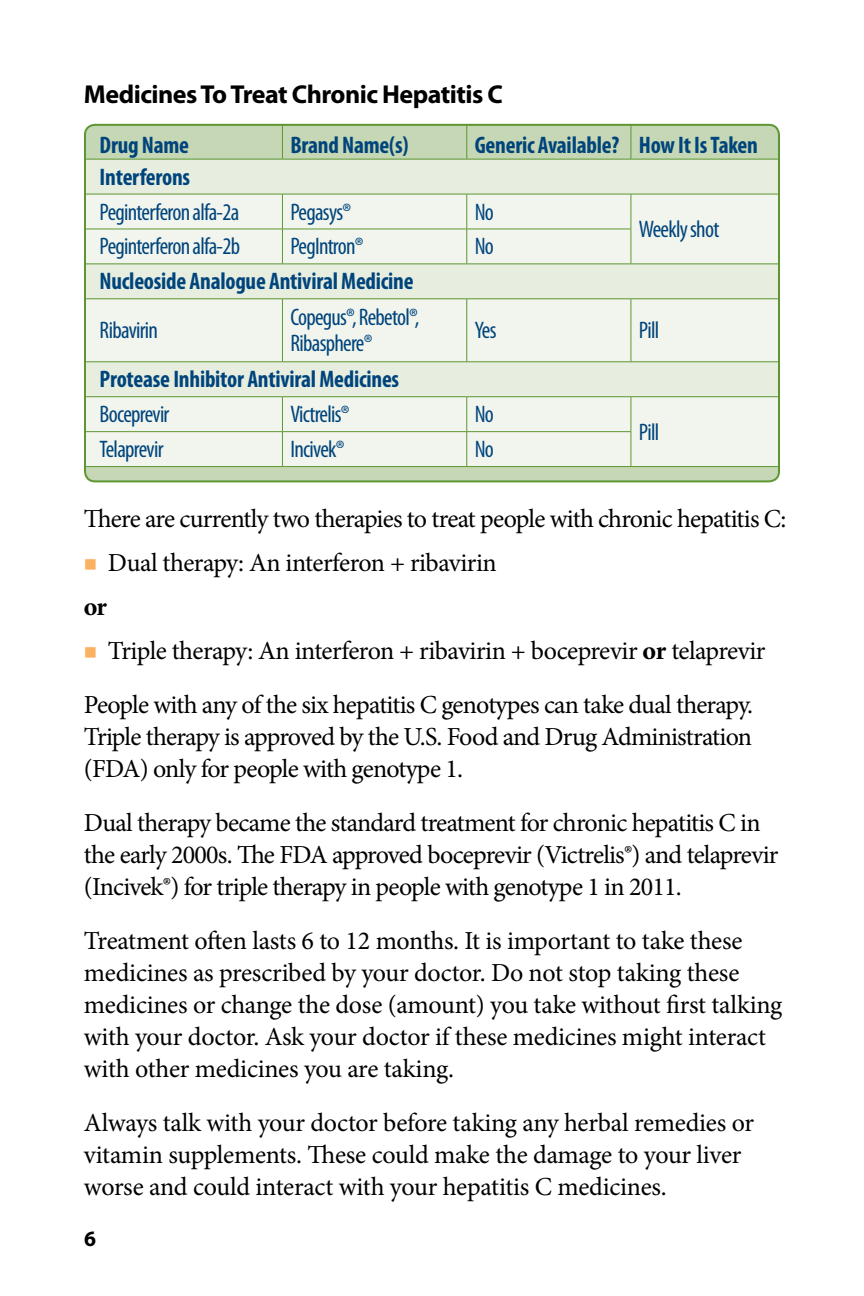
<style>
.page{position:relative;width:864px;height:1296px;background:#fff}
.page>*{position:absolute;margin:0;border:0;box-sizing:border-box;transform-origin:0 0}
.t1{font:26px/32px "Minion Pro";letter-spacing:-.02em;color:#000}
.t2{font:700 26px "Myriad Pro";letter-spacing:-.02em;color:#000}
.t3{font:700 26px "Minion Pro";color:#000}
.t4{font:condensed 24px/26px "Myriad Pro";letter-spacing:-.03em;color:#00447c}
.t5{font:700 condensed 24px "Myriad Pro";letter-spacing:-.01em;color:#00447c}
.t6{font:700 22px "Myriad Pro";color:#000}
.s1{font-weight:700}
</style>
<div class="page">
<div style="left:85px;top:125px;width:694px;height:356px;background:#c5d7b4;border-radius:10px"></div>
<div style="left:87px;top:160px;width:690px;height:34px;background:#e7eee0"></div>
<svg style="left:87px;top:195px;width:690px;height:271px;background:#edf2e8"></svg>
<hr style="left:85px;top:125px;width:1px;height:34px;background:#a5c38a">
<hr style="left:282px;top:125px;width:1px;height:34px;background:#5e9732">
<hr style="left:466px;top:125px;width:1px;height:34px;background:#5e9732">
<hr style="left:631px;top:125px;width:1px;height:34px;background:#5e9732">
<hr style="left:85px;top:159px;width:197px;height:1px;background:#5e9732">
<hr style="left:282px;top:159px;width:185px;height:1px;background:#5e9732">
<hr style="left:467px;top:159px;width:164px;height:1px;background:#5e9732">
<hr style="left:631px;top:159px;width:148px;height:1px;background:#5e9732">
<hr style="left:85px;top:194px;width:197px;height:1px;background:#5e9732">
<hr style="left:282px;top:194px;width:185px;height:1px;background:#5e9732">
<hr style="left:282px;top:194px;width:1px;height:35px;background:#5e9732">
<hr style="left:467px;top:194px;width:164px;height:1px;background:#5e9732">
<hr style="left:466px;top:194px;width:1px;height:35px;background:#5e9732">
<hr style="left:631px;top:194px;width:148px;height:1px;background:#5e9732">
<hr style="left:631px;top:194px;width:1px;height:35px;background:#5e9732">
<hr style="left:85px;top:229px;width:197px;height:1px;background:#5e9732">
<hr style="left:282px;top:229px;width:185px;height:1px;background:#5e9732">
<hr style="left:282px;top:229px;width:1px;height:35px;background:#5e9732">
<hr style="left:467px;top:229px;width:164px;height:1px;background:#5e9732">
<hr style="left:466px;top:229px;width:1px;height:35px;background:#5e9732">
<hr style="left:631px;top:229px;width:1px;height:35px;background:#5e9732">
<hr style="left:282px;top:299px;width:1px;height:63px;background:#5e9732">
<hr style="left:466px;top:299px;width:1px;height:63px;background:#5e9732">
<hr style="left:631px;top:299px;width:1px;height:63px;background:#5e9732">
<hr style="left:282px;top:397px;width:1px;height:34px;background:#5e9732">
<hr style="left:466px;top:397px;width:1px;height:34px;background:#5e9732">
<hr style="left:631px;top:397px;width:1px;height:34px;background:#5e9732">
<hr style="left:282px;top:432px;width:1px;height:34px;background:#5e9732">
<hr style="left:466px;top:432px;width:1px;height:34px;background:#5e9732">
<hr style="left:631px;top:432px;width:1px;height:34px;background:#5e9732">
<hr style="left:85px;top:264px;width:197px;height:1px;background:#5e9732">
<hr style="left:85px;top:298px;width:197px;height:1px;background:#5e9732">
<hr style="left:85px;top:361px;width:197px;height:1px;background:#5e9732">
<hr style="left:85px;top:396px;width:197px;height:1px;background:#5e9732">
<hr style="left:85px;top:431px;width:197px;height:1px;background:#5e9732">
<hr style="left:85px;top:466px;width:197px;height:1px;background:#5e9732">
<hr style="left:282px;top:264px;width:185px;height:1px;background:#5e9732">
<hr style="left:467px;top:264px;width:164px;height:1px;background:#5e9732">
<hr style="left:631px;top:264px;width:148px;height:1px;background:#5e9732">
<hr style="left:282px;top:298px;width:185px;height:1px;background:#5e9732">
<hr style="left:467px;top:298px;width:164px;height:1px;background:#5e9732">
<hr style="left:631px;top:298px;width:148px;height:1px;background:#5e9732">
<hr style="left:282px;top:361px;width:185px;height:1px;background:#5e9732">
<hr style="left:467px;top:361px;width:164px;height:1px;background:#5e9732">
<hr style="left:631px;top:361px;width:148px;height:1px;background:#5e9732">
<hr style="left:282px;top:396px;width:185px;height:1px;background:#5e9732">
<hr style="left:467px;top:396px;width:164px;height:1px;background:#5e9732">
<hr style="left:631px;top:396px;width:148px;height:1px;background:#5e9732">
<hr style="left:282px;top:431px;width:185px;height:1px;background:#5e9732">
<hr style="left:467px;top:431px;width:164px;height:1px;background:#5e9732">
<hr style="left:282px;top:466px;width:185px;height:1px;background:#5e9732">
<hr style="left:467px;top:466px;width:164px;height:1px;background:#5e9732">
<hr style="left:631px;top:466px;width:148px;height:1px;background:#5e9732">
<div style="left:84px;top:124px;width:696px;height:358px;border:2px solid #5e9732;border-radius:10px"></div>
<p class="t2" style="left:84px;top:78px;width:421px">Medicines To Treat Chronic Hepatitis C</p>
<p class="t5" style="left:100px;top:130px;width:91px">Drug Name</p>
<p class="t5" style="left:290px;top:130px;width:120px">Brand Name(s)</p>
<p class="t5" style="left:475px;top:130px;width:285px">Generic Available? How It Is Taken</p>
<p class="t5" style="left:100px;top:162px;width:92px">Interferons</p>
<p class="t4" style="left:100px;top:198px;width:141px">Peginterferon alfa-2a</p>
<p class="t4" style="left:290px;top:198px;width:62px">Pegasys®</p>
<p class="t4" style="left:475px;top:198px;width:21px">No</p>
<p class="t4" style="left:639px;top:216px;width:82px">Weekly shot</p>
<p class="t4" style="left:100px;top:233px;width:142px">Peginterferon alfa-2b</p>
<p class="t4" style="left:290px;top:233px;width:75px">PegIntron®</p>
<p class="t4" style="left:475px;top:233px;width:21px">No</p>
<p class="t5" style="left:100px;top:266px;width:316px">Nucleoside Analogue Antiviral Medicine</p>
<p class="t4" style="left:100px;top:317px;width:60px">Ribavirin</p>
<p class="t4" style="left:290px;top:304px;width:131px">Copegus®, Rebetol®,<br>Ribasphere®</p>
<p class="t4" style="left:475px;top:317px;width:23px">Yes</p>
<p class="t4" style="left:639px;top:317px;width:22px">Pill</p>
<p class="t5" style="left:100px;top:364px;width:301px">Protease Inhibitor Antiviral Medicines</p>
<p class="t4" style="left:100px;top:401px;width:71px">Boceprevir</p>
<p class="t4" style="left:290px;top:401px;width:61px">Victrelis®</p>
<p class="t4" style="left:475px;top:401px;width:21px">No</p>
<p class="t4" style="left:100px;top:436px;width:65px">Telaprevir</p>
<p class="t4" style="left:290px;top:436px;width:56px">Incivek®</p>
<p class="t4" style="left:475px;top:436px;width:21px">No</p>
<p class="t4" style="left:639px;top:418px;width:22px">Pill</p>
<p class="t1" style="left:108px;top:497px;width:680px;line-height:44px;text-indent:-24px">There are currently two therapies to treat people with chronic hepatitis C:<br>Dual therapy: An interferon + ribavirin</p>
<p class="t3" style="left:84px;top:589px;width:25px">or</p>
<p class="t1" style="left:84px;top:624px;width:683px;line-height:54px;text-indent:24px">Triple therapy: An interferon + ribavirin + boceprevir <span class="s1">or</span> telaprevir<br>People with any of the six hepatitis C genotypes can take dual therapy.</p>
<p class="t1" style="left:84px;top:721px;width:670px">Triple therapy is approved by the U.S. Food and Drug Administration (FDA) only for people with genotype 1.</p>
<p class="t1" style="left:84px;top:807px;width:696px">Dual therapy became the standard treatment for chronic hepatitis C in the early 2000s. The FDA approved boceprevir (Victrelis®) and telaprevir (Incivek®) for triple therapy in people with genotype 1 in 2011.</p>
<p class="t1" style="left:84px;top:925px;width:700px">Treatment often lasts 6 to 12 months. It is important to take these medicines as prescribed by your doctor. Do not stop taking these medicines or change the dose (amount) you take without first talking with your doctor. Ask your doctor if these medicines might interact with other medicines you are taking.</p>
<p class="t1" style="left:84px;top:1107px;width:672px">Always talk with your doctor before taking any herbal remedies or vitamin supplements. These could make the damage to your liver worse and could interact with your hepatitis C medicines.</p>
<p class="t6" style="left:84px;top:1224px;width:13px">6</p>
</div>
